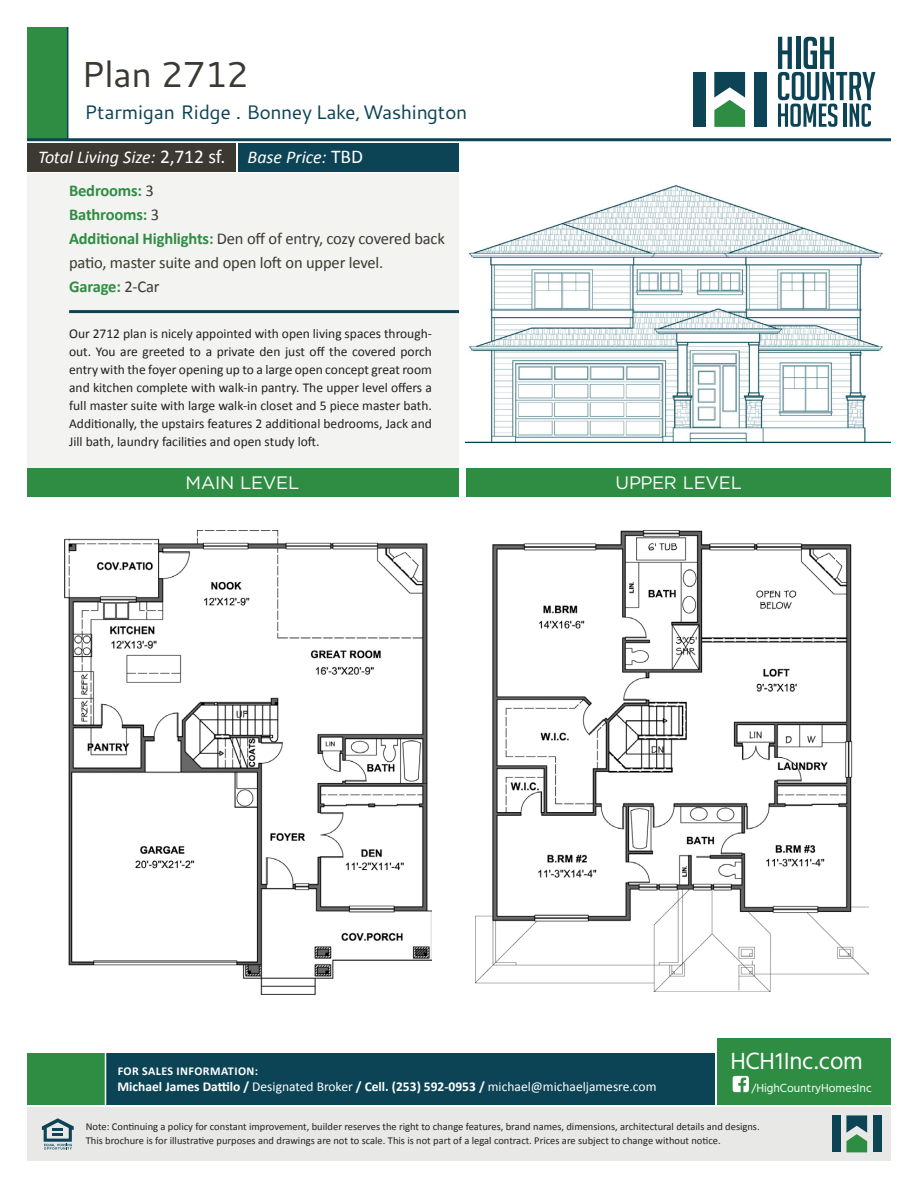
<style>
.page{position:relative;width:918px;height:1188px;background:#fff}
.page>*{position:absolute;margin:0;border:0;box-sizing:border-box;transform-origin:0 0}
.t1{font:36px "Cantarell";letter-spacing:-.02em;color:#3b3931}
.t2{font:24px "Hind";letter-spacing:-.01em;color:#fff}
.t3{font:19.5px "Cantarell";letter-spacing:-.01em;color:#0c4456}
.t4{font:italic 18px "Calibri";color:#fff}
.t5{font:18px "Gotham";letter-spacing:-.01em;color:#fff}
.t6{font:16.5px/24px "Calibri";letter-spacing:-.01em;color:#3b3931}
.t7{font:700 16.5px "Calibri";letter-spacing:-.01em;color:#2e8d42}
.t8{font:13.5px/18px "Calibri";color:#231f20;text-align:justify}
.t9{font:13.5px "Calibri";color:#fff}
.t10{font:700 12px "Calibri";letter-spacing:.04em;color:#fff}
.t11{font:12px "Hind";color:#fff}
.t12{font:10.5px/13.5px "Calibri";color:#231f20}
.s1{font-style:normal;font-size:19.5px}
.s2{font-weight:400;color:#3b3931}
.s3{font-weight:700;color:#2e8d42}
.s4{font-weight:700}
</style>
<div class="page">
<div style="left:27px;top:173px;width:432px;height:307px;background:#f3f3f2"></div>
<div style="left:238px;top:143px;width:221px;height:28px;background:#0c4456"></div>
<div style="left:27px;top:143px;width:209px;height:28px;background:#3b3931"></div>
<div style="left:27px;top:469px;width:864px;height:28px;background:#2e8d42"></div>
<div style="left:459px;top:468px;width:6px;height:29px;background:#fff"></div>
<hr style="left:69px;top:310px;width:390px;height:3px;background:#0c4456">
<img style="left:64px;top:531px;width:368px;height:464px">
<img style="left:475px;top:530px;width:394px;height:462px">
<img style="left:465px;top:186px;width:426px;height:257px">
<div style="left:27px;top:1108px;width:864px;height:53px;background:#e8e9e7"></div>
<svg style="left:42px;top:1118px;width:32px;height:32px"></svg>
<div style="left:718px;top:1038px;width:173px;height:67px;background:#2e8d42"></div>
<div style="left:27px;top:1053px;width:688px;height:52px;background:#0c4456"></div>
<div style="left:27px;top:1053px;width:78px;height:52px;background:#2e8d42"></div>
<svg style="left:733px;top:1076px;width:16px;height:16px"></svg>
<hr style="left:105px;top:1053px;width:1px;height:52px;background:#fff">
<svg style="left:846px;top:1115px;width:21px;height:37px"></svg>
<div style="left:832px;top:1115px;width:9px;height:37px;background:#0c4456"></div>
<div style="left:873px;top:1115px;width:9px;height:37px;background:#0c4456"></div>
<div style="left:27px;top:27px;width:41px;height:113px;background:#2e8d42"></div>
<svg style="left:714px;top:72px;width:31px;height:55px"></svg>
<div style="left:693px;top:72px;width:13px;height:55px;background:#0c4456"></div>
<div style="left:754px;top:72px;width:13px;height:55px;background:#0c4456"></div>
<svg style="left:778px;top:37px;width:97px;height:90px"></svg>
<hr style="left:27px;top:138px;width:864px;height:3px;background:#0c4456">
<hr style="left:67px;top:27px;width:1px;height:113px;background:#0c4456">
<p class="t1" style="left:81px;top:49px;width:169px">Plan 2712</p>
<p class="t3" style="left:85px;top:99px;width:384px">Ptarmigan Ridge . Bonney Lake, Washington</p>
<p class="t4" style="left:38px;top:144px;width:327px">Total Living Size: <span class="s1">2,712 sf.</span> Base Price: <span class="s1">TBD</span></p>
<p class="t7" style="left:69px;top:180px;width:86px">Bedrooms: <span class="s2">3</span></p>
<p class="t7" style="left:69px;top:204px;width:92px">Bathrooms: <span class="s2">3</span></p>
<p class="t6" style="left:69px;top:227px;width:377px"><span class="s3">Additional Highlights:</span> Den off of entry, cozy covered back patio, master suite and open loft on upper level.</p>
<p class="t7" style="left:69px;top:276px;width:92px">Garage: <span class="s2">2-Car</span></p>
<p class="t8" style="left:69px;top:325px;width:364px">Our 2712 plan is nicely appointed with open living spaces through&shy;out. You are greeted to a private den just off the covered porch entry with the foyer opening up to a large open concept great room and kitchen complete with walk-in pantry. The upper level offers a full master suite with large walk-in closet and 5 piece master bath.<br>Additionally, the upstairs features 2 additional bedrooms, Jack and Jill bath, laundry facilities and open study loft.</p>
<p class="t5" style="left:186px;top:471px;width:115px">MAIN LEVEL</p>
<p class="t5" style="left:616px;top:471px;width:128px">UPPER LEVEL</p>
<p class="t10" style="left:118px;top:1063px;width:142px">FOR SALES INFORMATION:</p>
<p class="t2" style="left:731px;top:1045px;width:134px">HCH1Inc.com</p>
<p class="t9" style="left:118px;top:1078px;width:540px"><span class="s4">Michael James Dattilo /</span> Designated Broker <span class="s4">/ Cell. (253) 592-0953 /</span> michael@michaeljamesre.com</p>
<p class="t11" style="left:752px;top:1080px;width:122px">/HighCountryHomesInc</p>
<p class="t12" style="left:86px;top:1120px;width:675px">Note: Continuing a policy for constant improvement, builder reserves the right to change features, brand names, dimensions, architectural details and designs.<br>This brochure is for illustrative purposes and drawings are not to scale. This is not part of a legal contract. Prices are subject to change without notice.</p>
</div>
